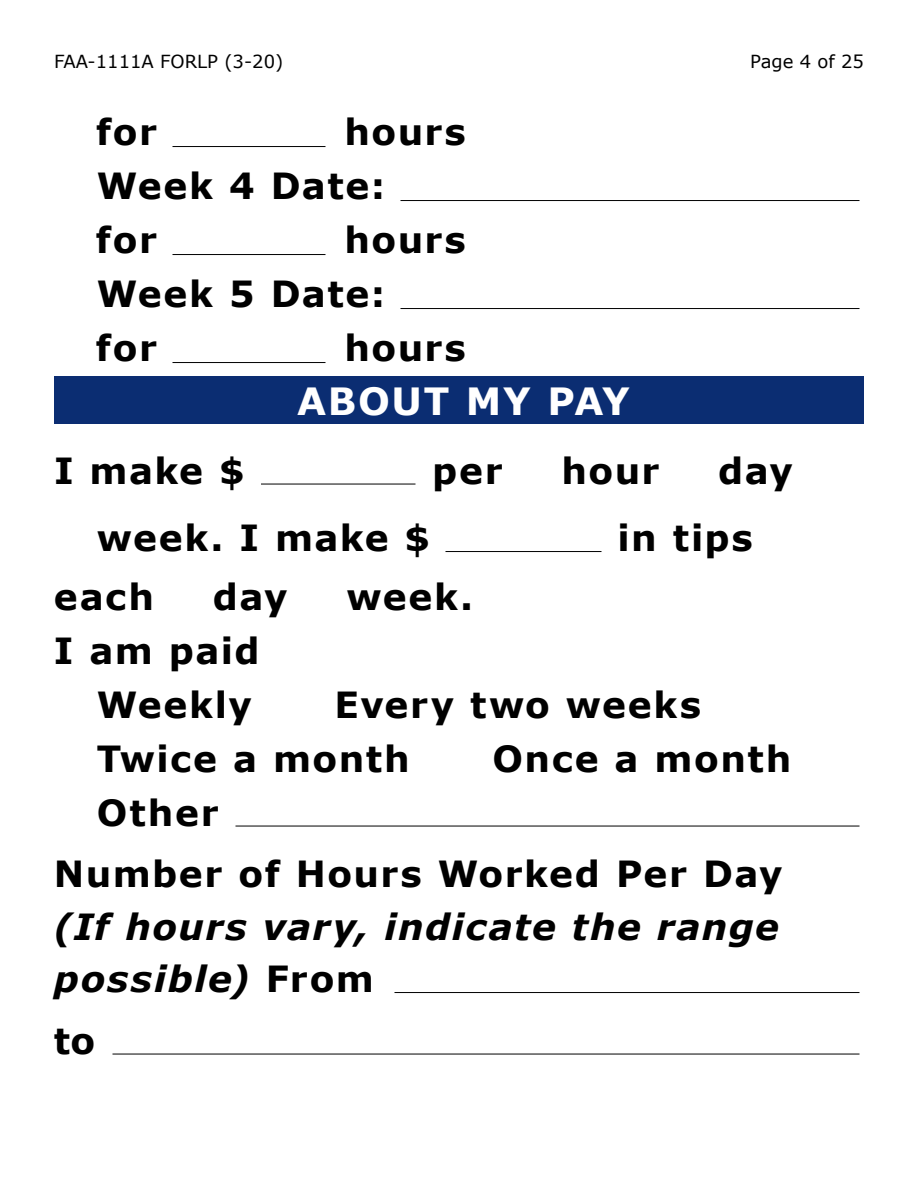
<style>
.page{position:relative;width:918px;height:1188px;background:#fff}
.page>*{position:absolute;margin:0;border:0;box-sizing:border-box;transform-origin:0 0}
.t1{font:700 37.5px "Verdana";letter-spacing:.045em;color:#fff}
.t2{font:700 36px/54px "Verdana";letter-spacing:.04em;color:#000}
.t3{font:italic 700 36px/52.5px "Verdana";letter-spacing:.04em;color:#000}
.t4{font:18px "Verdana";color:#000}
.s1{font-style:normal}
</style>
<div class="page">
<hr style="left:112px;top:1054px;width:748px;height:1px;background:#000">
<hr style="left:394px;top:992px;width:466px;height:1px;background:#000">
<hr style="left:236px;top:826px;width:624px;height:1px;background:#000">
<hr style="left:446px;top:551px;width:156px;height:1px;background:#000">
<hr style="left:261px;top:484px;width:155px;height:1px;background:#000">
<hr style="left:172px;top:362px;width:154px;height:1px;background:#000">
<hr style="left:400px;top:308px;width:460px;height:1px;background:#000">
<hr style="left:172px;top:254px;width:154px;height:1px;background:#000">
<hr style="left:400px;top:200px;width:460px;height:1px;background:#000">
<hr style="left:172px;top:146px;width:154px;height:1px;background:#000">
<div style="left:54px;top:376px;width:810px;height:48px;background:#0b2d72"></div>
<p class="t4" style="left:54px;top:49px;width:231px">FAA-1111A FORLP (3-20)</p>
<p class="t4" style="left:750px;top:49px;width:115px">Page 4 of 25</p>
<p class="t2" style="left:96px;top:104px;width:62px">for</p>
<p class="t2" style="left:96px;top:104px;width:371px;text-indent:248px">hours<br>Week 4 Date:<br>for</p>
<p class="t2" style="left:96px;top:212px;width:371px;text-indent:248px">hours<br>Week 5 Date:<br>for</p>
<p class="t2" style="left:344px;top:320px;width:123px">hours</p>
<p class="t1" style="left:297px;top:374px;width:334px">ABOUT MY PAY</p>
<p class="t2" style="left:54px;top:443px;width:192px">I make $</p>
<p class="t2" style="left:432px;top:443px;width:72px">per</p>
<p class="t2" style="left:561px;top:443px;width:100px">hour</p>
<p class="t2" style="left:718px;top:443px;width:76px">day</p>
<p class="t2" style="left:97px;top:511px;width:335px">week. I make $</p>
<p class="t2" style="left:618px;top:511px;width:137px">in tips</p>
<p class="t2" style="left:54px;top:569px;width:102px">each</p>
<p class="t2" style="left:213px;top:569px;width:76px">day</p>
<p class="t2" style="left:346px;top:569px;width:128px">week.</p>
<p class="t2" style="left:54px;top:623px;width:207px;text-align:right">I am paid<br>Weekly</p>
<p class="t2" style="left:97px;top:677px;width:606px;text-indent:238px">Every two weeks<br>Twice a month</p>
<p class="t2" style="left:492px;top:731px;width:301px">Once a month</p>
<p class="t2" style="left:54px;top:781px;width:730px;line-height:61.5px;text-indent:43px">Other<br>Number of Hours Worked Per Day</p>
<p class="t3" style="left:54px;top:900px;width:727px">(If hours vary, indicate the range possible) <span class="s1">From</span></p>
<p class="t2" style="left:54px;top:1013px;width:43px">to</p>
</div>
